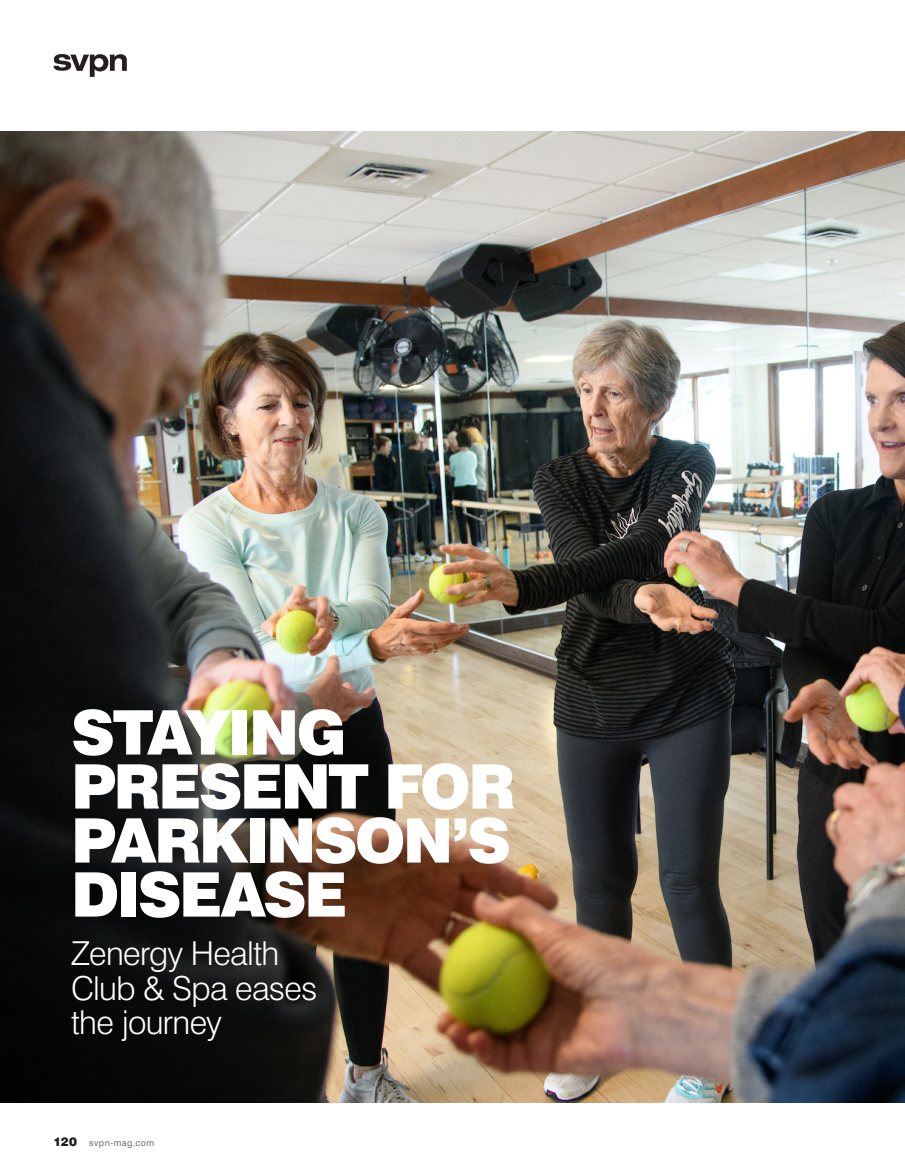
<style>
.page{position:relative;width:905px;height:1175px;background:#fff}
.page>*{position:absolute;margin:0;border:0;box-sizing:border-box;transform-origin:0 0}
.SVPN___Headline__black__swiss{font:900 61.5px/54px "Swiss 721 BT";letter-spacing:-.04em;color:#fff}
.SVPN___deck{font:300 33px/34.5px "Swiss 721 BT";letter-spacing:-.02em;color:#fff}
.t1{font:9px "Swiss 721 BT";letter-spacing:.05em;color:#6c6d70}
.s1{font-weight:900;font-size:12px;color:#231f20}
</style>
<div class="page">
<img style="left:0;top:132px;width:904px;height:970px">
<svg style="left:53px;top:54px;width:74px;height:23px"></svg>
<p class="SVPN___Headline__black__swiss" style="left:71px;top:705px;width:445px">STAYING<br>PRESENT FOR<br>PARKINSON’S<br>DISEASE</p>
<p class="SVPN___deck" style="left:71px;top:936px;width:248px">Zenergy Health<br>Club &amp; Spa eases the journey</p>
<p class="t1" style="left:53px;top:1137px;width:102px"><span class="s1">120</span> svpn-mag.com</p>
</div>
